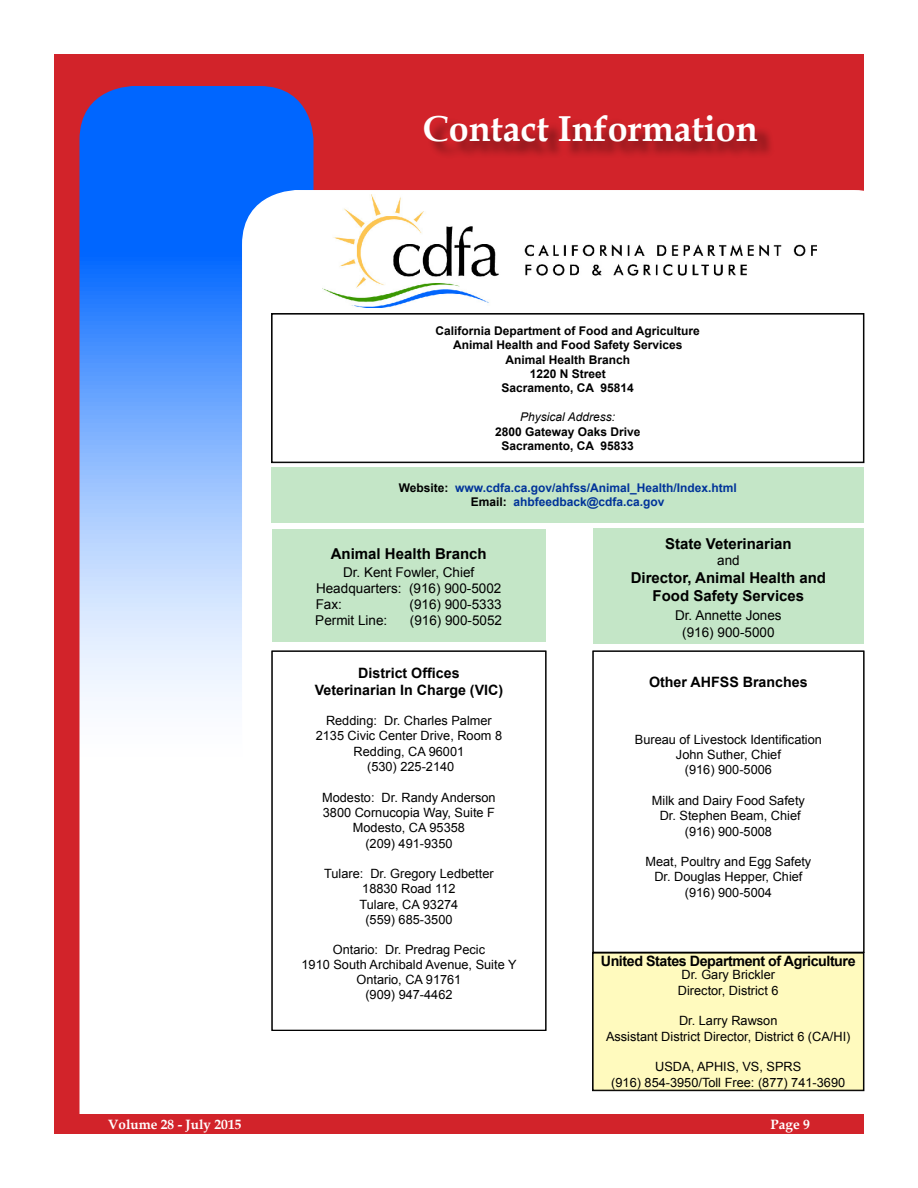
<style>
.page{position:relative;width:918px;height:1188px;background:#fff}
.page>*{position:absolute;margin:0;border:0;box-sizing:border-box;transform-origin:0 0}
.t1{font:700 36px "Book Antiqua";color:#fff}
.t2{font:700 15px/18px "Arial";color:#000;text-align:center}
.t3{font:700 14.25px/17.1px "Arial";color:#000;text-align:center}
.t4{font:700 14.25px "Arial";letter-spacing:-.03em;color:#000}
.t5{font:13.5px/16.2px "Arial";color:#000}
.t6{font:700 13.5px "Book Antiqua";color:#fff}
.t7{font:12.75px/15.3px "Arial";color:#000;text-align:center}
.t8{font:700 12px/14.4px "Arial";color:#000;text-align:center}
.t9{font:700 12px/14.4px "Arial";color:#039;text-align:center}
.t10{font:italic 12px "Arial";color:#000}
.s1{color:#000}
</style>
<div class="page">
<div style="left:54px;top:54px;width:810px;height:1080px;background:#d2232a"></div>
<svg style="left:80px;top:86px;width:234px;height:1028px;background:#9ec3fd"></svg>
<div style="left:427px;top:117px;width:348px;height:43px;background:#000;opacity:.45"></div>
<div style="left:243px;top:191px;width:665px;height:934px;background:#fff;border-radius:54px"></div>
<div style="left:272px;top:651px;width:274px;height:379px;border:1px solid #000"></div>
<div style="left:593px;top:651px;width:271px;height:301px;border:1px solid #000"></div>
<div style="left:272px;top:530px;width:274px;height:112px;background:#c4e6c7"></div>
<div style="left:592px;top:952px;width:272px;height:139px;background:#fffabe"></div>
<div style="left:593px;top:528px;width:271px;height:116px;background:#c4e6c7"></div>
<svg style="left:271px;top:313px;width:593px;height:150px"></svg>
<div style="left:272px;top:467px;width:592px;height:55px;background:#c4e6c7"></div>
<img style="left:322px;top:195px;width:494px;height:113px">
<div style="left:54px;top:1114px;width:810px;height:20px;background:#d2232a"></div>
<h1 class="t1" style="left:423px;top:104px;width:336px">Contact Information</h1>
<p class="t8" style="left:436px;top:324px;width:266px">California Department of Food and Agriculture<br>Animal Health and Food Safety Services<br>Animal Health Branch<br>1220 N Street<br>Sacramento, CA 95814</p>
<p class="t10" style="left:520px;top:409px;width:96px">Physical Address:</p>
<p class="t8" style="left:495px;top:425px;width:147px">2800 Gateway Oaks Drive<br>Sacramento, CA 95833</p>
<p class="t9" style="left:399px;top:481px;width:340px"><span class="s1">Website:</span> www.cdfa.ca.gov/ahfss/Animal_Health/Index.html<br><span class="s1">Email:</span> ahbfeedback@cdfa.ca.gov</p>
<p class="t2" style="left:331px;top:545px;width:157px">Animal Health Branch</p>
<p class="t5" style="left:316px;top:564px;width:187px;text-indent:27px">Dr. Kent Fowler, Chief<br>Headquarters: (916) 900-5002<br>Fax:</p>
<p class="t5" style="left:410px;top:596px;width:94px">(916) 900-5333</p>
<p class="t5" style="left:315px;top:613px;width:74px">Permit Line:</p>
<p class="t5" style="left:410px;top:613px;width:94px">(916) 900-5052</p>
<p class="t3" style="left:315px;top:665px;width:190px">District Offices<br>Veterinarian In Charge (VIC)</p>
<p class="t7" style="left:316px;top:713px;width:188px">Redding: Dr. Charles Palmer<br>2135 Civic Center Drive, Room 8<br>Redding, CA 96001<br>(530) 225-2140</p>
<p class="t7" style="left:322px;top:790px;width:175px">Modesto: Dr. Randy Anderson<br>3800 Cornucopia Way, Suite F<br>Modesto, CA 95358<br>(209) 491-9350</p>
<p class="t7" style="left:324px;top:866px;width:171px">Tulare: Dr. Gregory Ledbetter<br>18830 Road 112<br>Tulare, CA 93274<br>(559) 685-3500</p>
<p class="t7" style="left:302px;top:942px;width:217px">Ontario: Dr. Predrag Pecic<br>1910 South Archibald Avenue, Suite Y<br>Ontario, CA 91761<br>(909) 947-4462</p>
<p class="t2" style="left:665px;top:535px;width:128px">State Veterinarian</p>
<p class="t5" style="left:717px;top:553px;width:24px">and</p>
<p class="t2" style="left:631px;top:569px;width:197px">Director, Animal Health and<br>Food Safety Services</p>
<p class="t5" style="left:675px;top:608px;width:108px;text-align:center">Dr. Annette Jones (916) 900-5000</p>
<p class="t3" style="left:649px;top:674px;width:160px">Other AHFSS Branches</p>
<p class="t7" style="left:635px;top:732px;width:189px">Bureau of Livestock Identification<br>John Suther, Chief<br>(916) 900-5006</p>
<p class="t7" style="left:652px;top:793px;width:155px">Milk and Dairy Food Safety<br>Dr. Stephen Beam, Chief (916) 900-5008</p>
<p class="t7" style="left:646px;top:854px;width:167px">Meat, Poultry and Egg Safety<br>Dr. Douglas Hepper, Chief (916) 900-5004</p>
<p class="t4" style="left:601px;top:951px;width:256px">United States Department of Agriculture</p>
<p class="t7" style="left:678px;top:967px;width:102px;text-align:left">Dr. Gary Brickler<br>Director, District 6</p>
<p class="t7" style="left:606px;top:1013px;width:246px">Dr. Larry Rawson<br>Assistant District Director, District 6 (CA/HI)</p>
<p class="t7" style="left:611px;top:1059px;width:235px">USDA, APHIS, VS, SPRS<br>(916) 854-3950/Toll Free: (877) 741-3690</p>
<p class="t6" style="left:108px;top:1115px;width:135px">Volume 28 - July 2015</p>
<p class="t6" style="left:771px;top:1115px;width:41px">Page 9</p>
</div>
